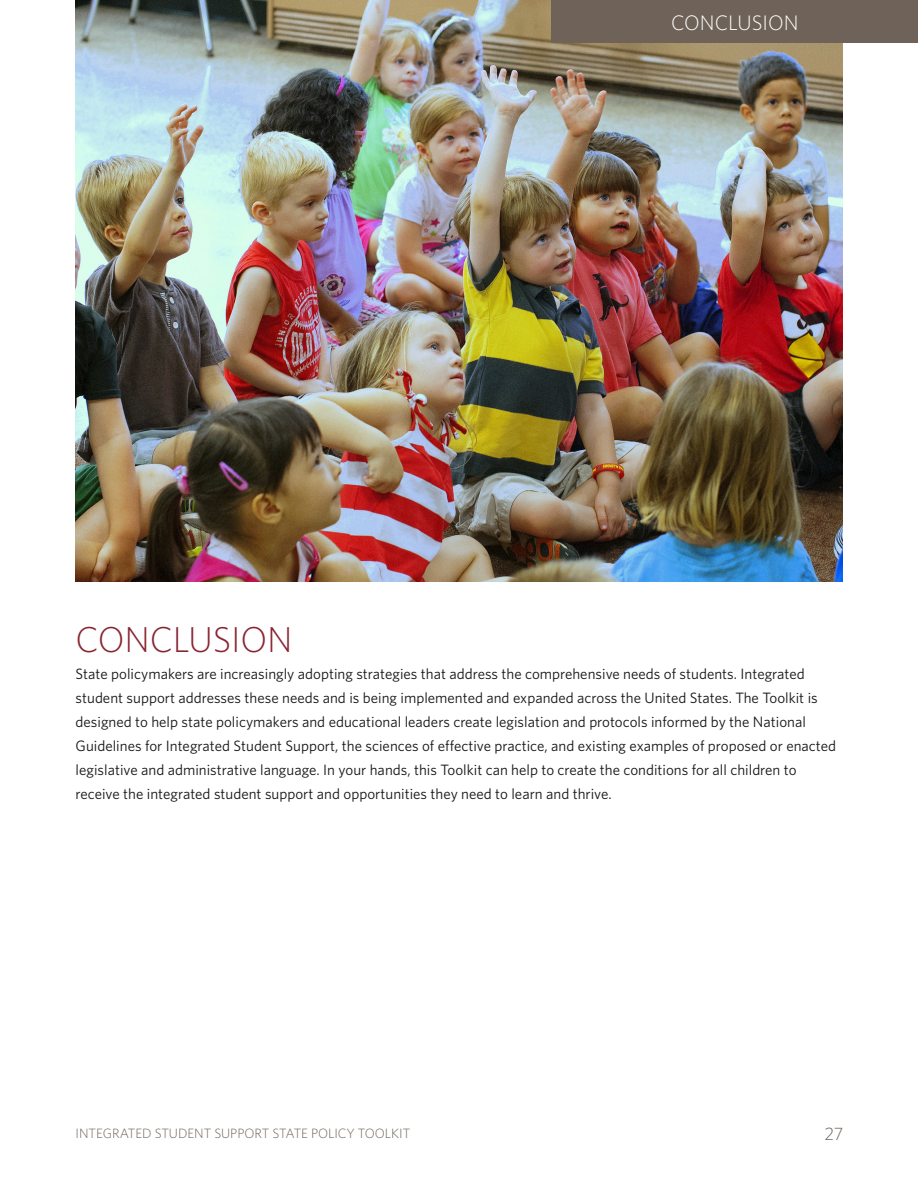
<style>
.page{position:relative;width:918px;height:1188px;background:#fff}
.page>*{position:absolute;margin:0;border:0;box-sizing:border-box;transform-origin:0 0}
.t1{font:300 36px "Whitney";letter-spacing:-.005em;color:#892432}
.t2{font:300 21px "Whitney";color:#fff}
.t3{font:300 18px "Whitney";color:#6e6259}
.t4{font:15px/24px "Whitney";color:#141414}
.t5{font:300 13.5px "Whitney";letter-spacing:-.005em;color:#6e6259}
</style>
<div class="page">
<img style="left:76px;top:0;width:766px;height:581px">
<div style="left:552px;top:0;width:366px;height:42px;background:#6e6259"></div>
<h2 class="t2" style="left:671px;top:8px;width:129px">CONCLUSION</h2>
<h1 class="t1" style="left:76px;top:615px;width:218px">CONCLUSION</h1>
<p class="t4" style="left:76px;top:661px;width:762px">State policymakers are increasingly adopting strategies that address the comprehensive needs of students. Integrated student support addresses these needs and is being implemented and expanded across the United States. The Toolkit is designed to help state policymakers and educational leaders create legislation and protocols informed by the National Guidelines for Integrated Student Support, the sciences of effective practice, and existing examples of proposed or enacted legislative and administrative language. In your hands, this Toolkit can help to create the conditions for all children to receive the integrated student support and opportunities they need to learn and thrive.</p>
<p class="t5" style="left:76px;top:1125px;width:336px">INTEGRATED STUDENT SUPPORT STATE POLICY TOOLKIT</p>
<p class="t3" style="left:824px;top:1122px;width:21px">27</p>
</div>
